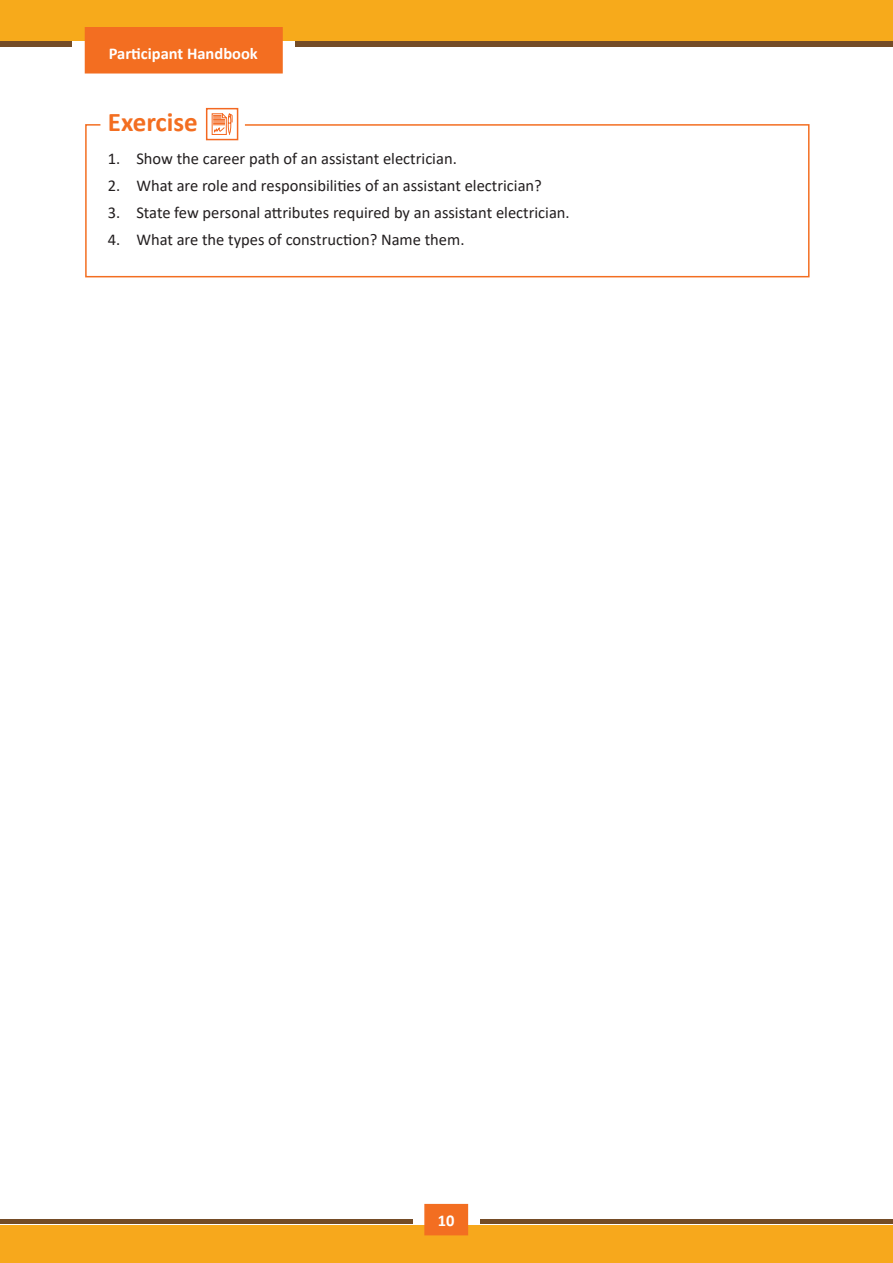
<style>
.page{position:relative;width:893px;height:1263px;background:#fff}
.page>*{position:absolute;margin:0;border:0;box-sizing:border-box;transform-origin:0 0}
.t1{font:700 27px "Calibri";color:#f36e21}
.t2{font:16.5px "Calibri";color:#231f20}
.t3{font:700 16.5px "Calibri";color:#fff}
</style>
<div class="page">
<div style="left:0;top:1225px;width:893px;height:38px;background:#f7a81c"></div>
<hr style="left:481px;top:1219px;width:412px;height:4px;background:#744c27">
<hr style="left:0;top:1219px;width:413px;height:4px;background:#744c27">
<svg style="left:0;top:40px;width:71px;height:6px"></svg>
<svg style="left:296px;top:40px;width:596px;height:6px;background:#895b25"></svg>
<div style="left:0;top:0;width:893px;height:40px;background:#f7aa1b"></div>
<hr style="left:892px;top:0;width:1px;height:46px;background:#744c27">
<hr style="left:892px;top:0;width:1px;height:40px;background:#f7aa1b">
<div style="left:85px;top:27px;width:198px;height:47px;background:#f36e21;border:2px solid #f36e21"></div>
<div style="left:424px;top:1204px;width:44px;height:31px;background:#f36e21"></div>
<svg style="left:85px;top:123px;width:725px;height:155px"></svg>
<div style="left:206px;top:108px;width:32px;height:32px;border:2px solid #f36821"></div>
<svg style="left:211px;top:113px;width:22px;height:33px"></svg>
<p class="t3" style="left:109px;top:42px;width:151px">Participant Handbook</p>
<p class="t1" style="left:108px;top:103px;width:92px">Exercise</p>
<p class="t2" style="left:108px;top:147px;width:350px">1. Show the career path of an assistant electrician.</p>
<p class="t2" style="left:108px;top:174px;width:436px">2. What are role and responsibilities of an assistant electrician?</p>
<p class="t2" style="left:108px;top:201px;width:463px">3. State few personal attributes required by an assistant electrician.</p>
<p class="t2" style="left:108px;top:228px;width:358px">4. What are the types of construction? Name them.</p>
<p class="t3" style="left:438px;top:1209px;width:18px">10</p>
</div>
